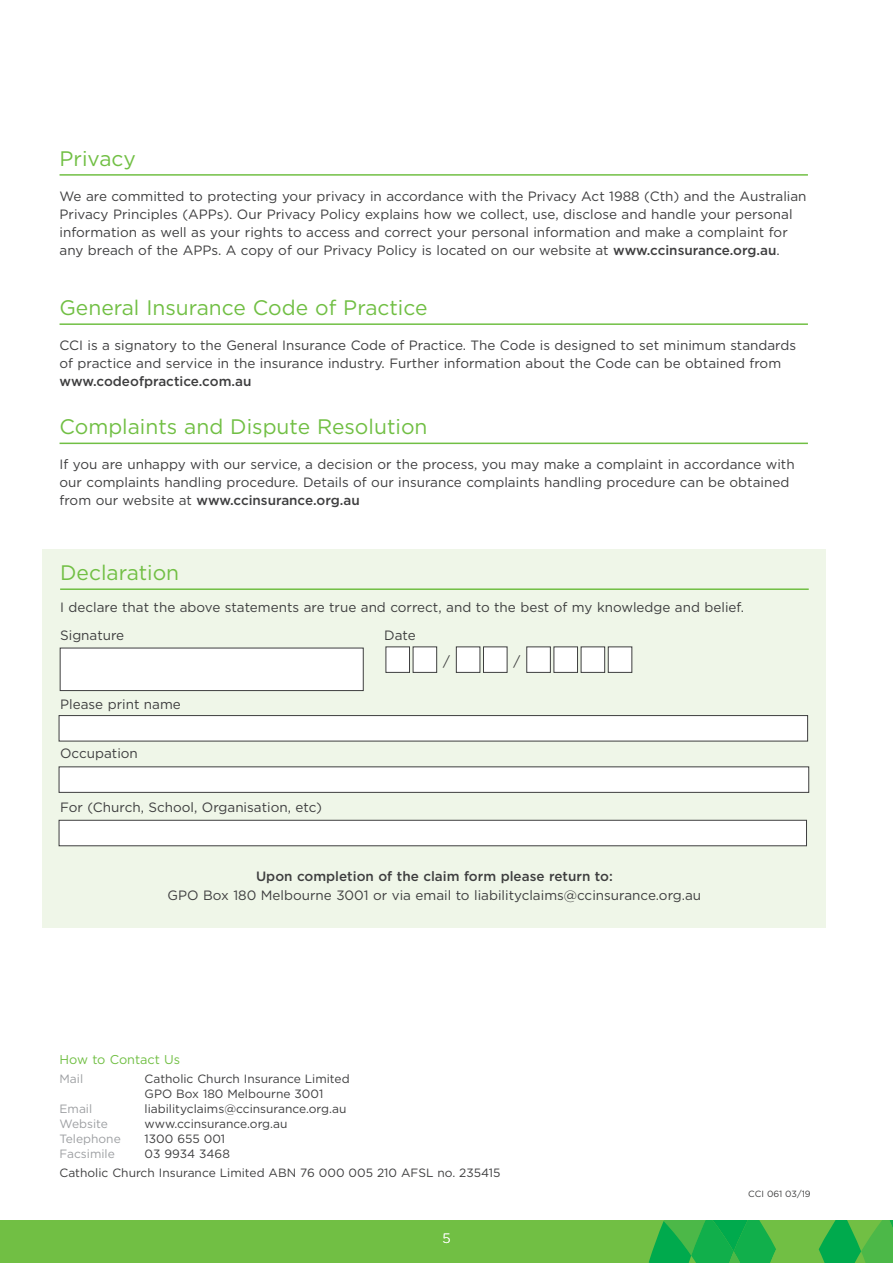
<style>
.page{position:relative;width:893px;height:1263px;background:#fff}
.page>*{position:absolute;margin:0;border:0;box-sizing:border-box;transform-origin:0 0}
.Subhead_A{font:21px "Gotham";color:#71bf44}
.Text{font:13.5px/18px "Gotham";color:#3e3e3f}
.Text-2{font:500 13.5px "Gotham";color:#3e3e3f}
.t1{font:300 13.5px "Gotham";color:#fff}
.Text-3{font:12.75px "Gotham";color:#71bf44}
.Text-4{font:12px "Gotham";color:#3e3e3f}
.Text-5{font:12px "Gotham";color:#9d9fa2}
.Text-6{font:9px "Gotham";letter-spacing:-.005em;color:#3e3e3f}
.s1{font-weight:500}
</style>
<div class="page">
<div style="left:0;top:1220px;width:893px;height:43px;background:#71bf44"></div>
<svg style="left:648px;top:1220px;width:128px;height:43px;background:#20b04a"></svg>
<svg style="left:819px;top:1220px;width:74px;height:43px"></svg>
<hr style="left:60px;top:174px;width:748px;height:2px;background:#71bf44">
<hr style="left:60px;top:323px;width:748px;height:2px;background:#71bf44">
<hr style="left:60px;top:443px;width:748px;height:1px;background:#71bf44">
<div style="left:43px;top:549px;width:783px;height:378px;background:#eff6e8"></div>
<hr style="left:60px;top:588px;width:749px;height:2px;background:#71bf44">
<div style="left:386px;top:647px;width:24px;height:26px;background:#fff;border:1px solid #3e3e3f"></div>
<div style="left:413px;top:647px;width:24px;height:26px;background:#fff;border:1px solid #3e3e3f"></div>
<div style="left:456px;top:647px;width:24px;height:26px;background:#fff;border:1px solid #3e3e3f"></div>
<div style="left:483px;top:647px;width:24px;height:26px;background:#fff;border:1px solid #3e3e3f"></div>
<div style="left:526px;top:647px;width:25px;height:26px;background:#fff;border:1px solid #3e3e3f"></div>
<div style="left:554px;top:647px;width:24px;height:26px;background:#fff;border:1px solid #3e3e3f"></div>
<div style="left:581px;top:647px;width:24px;height:26px;background:#fff;border:1px solid #3e3e3f"></div>
<div style="left:608px;top:647px;width:24px;height:26px;background:#fff;border:1px solid #3e3e3f"></div>
<div style="left:60px;top:648px;width:303px;height:43px;background:#fff;border:1px solid #3e3e3f"></div>
<div style="left:59px;top:715px;width:749px;height:26px;background:#fff;border:1px solid #3e3e3f"></div>
<div style="left:59px;top:767px;width:750px;height:25px;background:#fff"></div>
<div style="left:59px;top:820px;width:748px;height:26px;background:#fff;border:1px solid #3e3e3f"></div>
<p class="Subhead_A" style="left:60px;top:145px;width:78px">Privacy</p>
<p class="Text" style="left:60px;top:187px;width:749px">We are committed to protecting your privacy in accordance with the Privacy Act 1988 (Cth) and the Australian Privacy Principles (APPs). Our Privacy Policy explains how we collect, use, disclose and handle your personal information as well as your rights to access and correct your personal information and make a complaint for any breach of the APPs. A copy of our Privacy Policy is located on our website at <span class="s1">www.ccinsurance.org.au</span>.</p>
<p class="Subhead_A" style="left:60px;top:294px;width:370px">General Insurance Code of Practice</p>
<p class="Text" style="left:60px;top:336px;width:738px">CCI is a signatory to the General Insurance Code of Practice. The Code is designed to set minimum standards of practice and service in the insurance industry. Further information about the Code can be obtained from <span class="s1">www.codeofpractice.com.au</span></p>
<p class="Subhead_A" style="left:60px;top:413px;width:369px">Complaints and Dispute Resolution</p>
<p class="Text" style="left:60px;top:455px;width:737px">If you are unhappy with our service, a decision or the process, you may make a complaint in accordance with our complaints handling procedure. Details of our insurance complaints handling procedure can be obtained from our website at <span class="s1">www.ccinsurance.org.au</span></p>
<p class="Subhead_A" style="left:60px;top:559px;width:121px">Declaration</p>
<p class="Text" style="left:60px;top:598px;width:686px">I declare that the above statements are true and correct, and to the best of my knowledge and belief.</p>
<p class="Text" style="left:60px;top:626px;width:66px">Signature</p>
<p class="Text" style="left:384px;top:626px;width:33px">Date</p>
<p class="Text" style="left:443px;top:652px;width:8px">/</p>
<p class="Text" style="left:513px;top:652px;width:8px">/</p>
<p class="Text" style="left:60px;top:695px;width:122px">Please print name</p>
<p class="Text" style="left:60px;top:744px;width:79px">Occupation</p>
<p class="Text" style="left:60px;top:798px;width:263px">For (Church, School, Organisation, etc)</p>
<p class="Text-2" style="left:256px;top:867px;width:358px">Upon completion of the claim form please return to:</p>
<p class="Text" style="left:168px;top:886px;width:535px">GPO Box 180 Melbourne 3001 or via email to liabilityclaims@ccinsurance.org.au</p>
<p class="Text-3" style="left:60px;top:1051px;width:122px">How to Contact Us</p>
<p class="Text-5" style="left:60px;top:1071px;width:25px">Mail</p>
<p class="Text-4" style="left:145px;top:1071px;width:207px">Catholic Church Insurance Limited</p>
<p class="Text-4" style="left:145px;top:1086px;width:180px">GPO Box 180 Melbourne 3001</p>
<p class="Text-5" style="left:60px;top:1101px;width:34px">Email</p>
<p class="Text-4" style="left:145px;top:1101px;width:203px">liabilityclaims@ccinsurance.org.au</p>
<p class="Text-5" style="left:60px;top:1116px;width:50px">Website</p>
<p class="Text-4" style="left:145px;top:1116px;width:144px">www.ccinsurance.org.au</p>
<p class="Text-5" style="left:60px;top:1131px;width:63px">Telephone</p>
<p class="Text-4" style="left:145px;top:1131px;width:82px">1300 655 001</p>
<p class="Text-5" style="left:60px;top:1146px;width:57px">Facsimile</p>
<p class="Text-4" style="left:145px;top:1146px;width:87px">03 9934 3468</p>
<p class="Text-4" style="left:60px;top:1165px;width:442px">Catholic Church Insurance Limited ABN 76 000 005 210 AFSL no. 235415</p>
<p class="t1" style="left:442px;top:1229px;width:10px">5</p>
<p class="Text-6" style="left:748px;top:1188px;width:64px">CCI 061 03/19</p>
</div>
